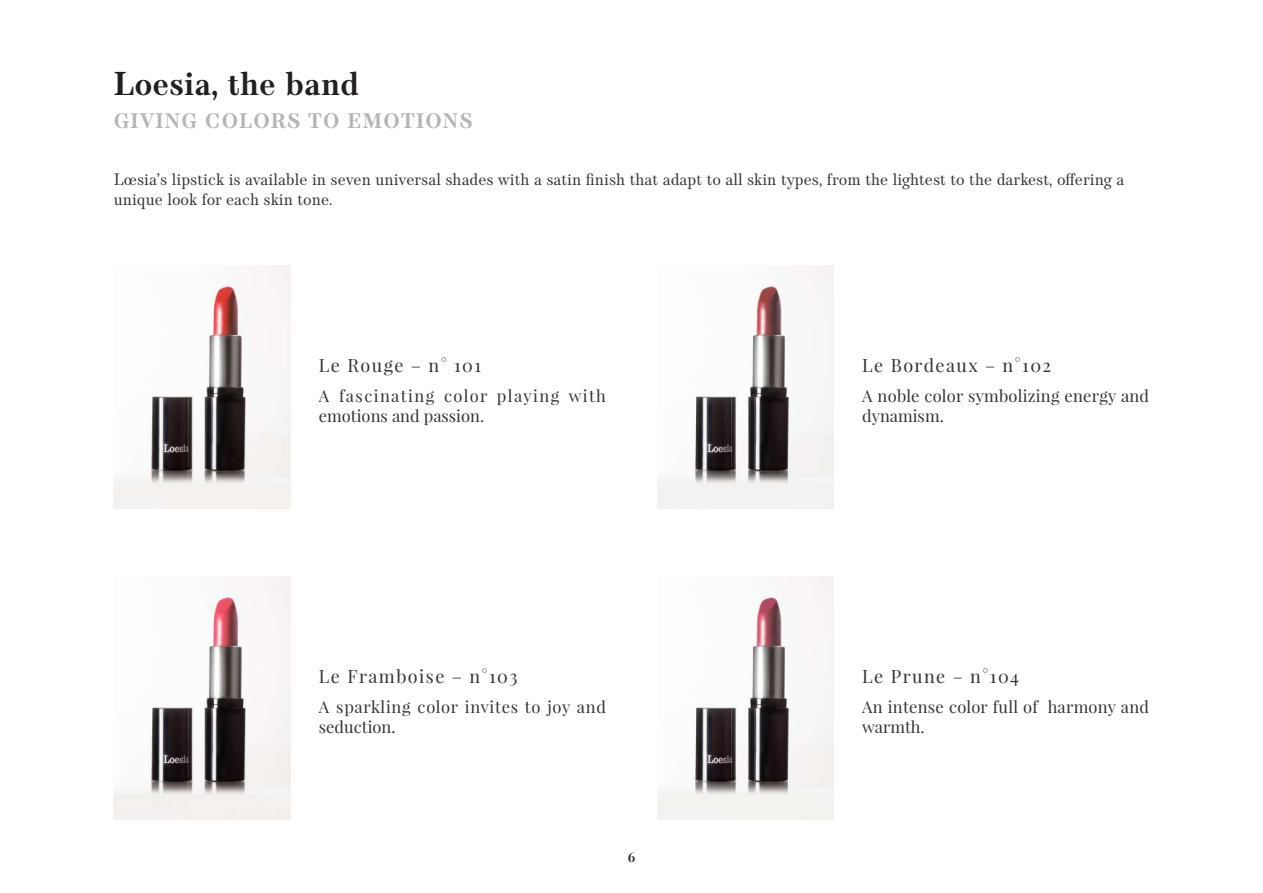
<style>
.page{position:relative;width:1263px;height:893px;background:#fff}
.page>*{position:absolute;margin:0;border:0;box-sizing:border-box;transform-origin:0 0}
.t1{font:700 33px "TT Barrels";color:#231f20}
.t2{font:700 21px "TT Barrels";letter-spacing:.05em;color:#b2b6b6}
.t3{font:18px "Playfair Display";letter-spacing:.08em;color:#303437}
.t4{font:16.5px/19.8px "TT Barrels";color:#303437}
.t5{font:16.5px/19.8px "Playfair Display";letter-spacing:.015em;color:#303437}
.t6{font:16.5px/19.8px "Playfair Display";letter-spacing:.085em;color:#303437}
.t7{font:16.5px/19.8px "Playfair Display";letter-spacing:.045em;color:#303437}
.t8{font:700 13.5px "Playfair Display";color:#303437}
</style>
<div class="page">
<img style="left:114px;top:266px;width:176px;height:242px">
<img style="left:114px;top:577px;width:176px;height:242px">
<img style="left:657px;top:266px;width:176px;height:242px">
<img style="left:657px;top:577px;width:176px;height:242px">
<h1 class="t1" style="left:114px;top:64px;width:247px">Loesia, the band</h1>
<p class="t2" style="left:114px;top:109px;width:360px">GIVING COLORS TO EMOTIONS</p>
<p class="t4" style="left:114px;top:170px;width:1012px">Lœsia’s lipstick is available in seven universal shades with a satin finish that adapt to all skin types, from the lightest to the darkest, offering a unique look for each skin tone.</p>
<p class="t3" style="left:319px;top:354px;width:164px">Le Rouge – n° 101</p>
<p class="t6" style="left:319px;top:386px;width:289px">A fascinating color playing with emotions and passion.</p>
<p class="t3" style="left:319px;top:664px;width:200px">Le Framboise – n°103</p>
<p class="t7" style="left:319px;top:697px;width:289px">A sparkling color invites to joy and seduction.</p>
<p class="t8" style="left:628px;top:848px;width:9px">6</p>
<p class="t3" style="left:862px;top:354px;width:191px">Le Bordeaux – n°102</p>
<p class="t5" style="left:862px;top:386px;width:288px">A noble color symbolizing energy and dynamism.</p>
<p class="t3" style="left:862px;top:664px;width:158px">Le Prune – n°104</p>
<p class="t5" style="left:862px;top:697px;width:288px">An intense color full of harmony and warmth.</p>
</div>
